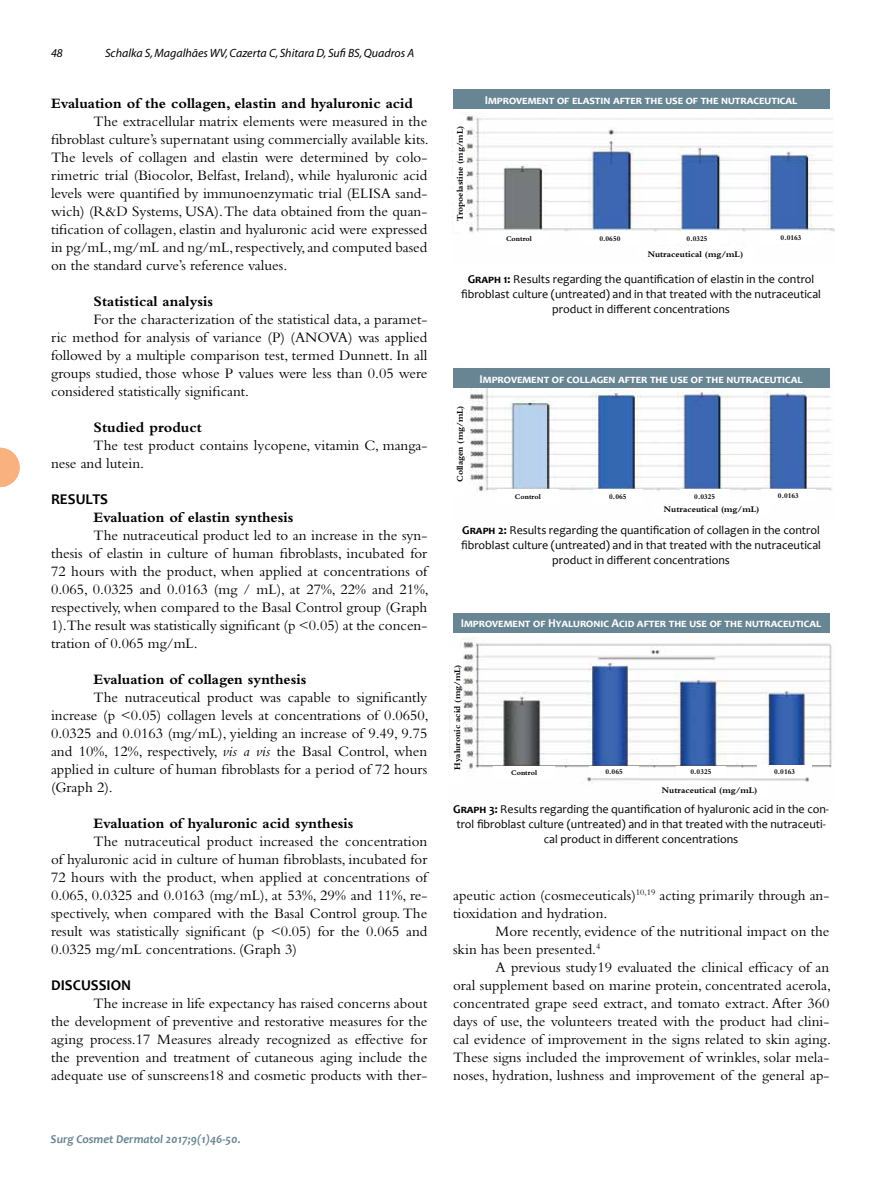
<style>
.page{position:relative;width:893px;height:1191px;background:#fff}
.page>*{position:absolute;margin:0;border:0;box-sizing:border-box;transform-origin:0 0}
.t1{font:15px/18px "Bembo";color:#000;text-align:justify}
.t2{font:700 15px "Bembo";color:#000}
.t3{font:700 15px "Candara";color:#000}
.t4{font:12px/15px "Candara";color:#000;text-align:center}
.t5{font:700 12px "Candara";letter-spacing:.105em;color:#fff}
.t6{font:italic 12px "Myriad";color:#000}
.t7{font:700 12px "Candara";letter-spacing:.065em;color:#fff}
.t8{font:italic 700 12px "Candara";color:#688594}
.t9{font:700 9px "Bembo";color:#000}
.t10{font:700 7.5px "Bembo";color:#000}
.s1{font-style:italic}
.s2{font-weight:700}
</style>
<div class="page">
<svg style="left:0;top:448px;width:20px;height:39px"></svg>
<img style="left:452px;top:114px;width:382px;height:133px">
<img style="left:452px;top:368px;width:381px;height:151px">
<img style="left:463px;top:638px;width:369px;height:162px">
<div style="left:453px;top:89px;width:376px;height:20px;background:#688594"></div>
<div style="left:453px;top:368px;width:376px;height:20px;background:#688594"></div>
<div style="left:453px;top:613px;width:376px;height:20px;background:#688594"></div>
<div style="left:453px;top:115px;width:13px;height:116px;background:#fff"></div>
<div style="left:453px;top:393px;width:13px;height:101px;background:#fff"></div>
<div style="left:654px;top:502px;width:116px;height:12px;background:#fff"></div>
<div style="left:652px;top:783px;width:116px;height:13px;background:#fff"></div>
<div style="left:488px;top:231px;width:62px;height:13px;background:#fff"></div>
<div style="left:497px;top:489px;width:62px;height:13px;background:#fff"></div>
<div style="left:493px;top:766px;width:62px;height:13px;background:#fff"></div>
<div style="left:579px;top:231px;width:62px;height:13px;background:#fff"></div>
<div style="left:593px;top:489px;width:50px;height:13px;background:#fff"></div>
<div style="left:589px;top:766px;width:50px;height:11px;background:#fff"></div>
<div style="left:666px;top:231px;width:62px;height:13px;background:#fff"></div>
<div style="left:680px;top:489px;width:50px;height:13px;background:#fff"></div>
<div style="left:676px;top:766px;width:50px;height:11px;background:#fff"></div>
<div style="left:760px;top:231px;width:62px;height:13px;background:#fff"></div>
<div style="left:761px;top:489px;width:55px;height:13px;background:#fff"></div>
<div style="left:757px;top:765px;width:55px;height:12px;background:#fff"></div>
<p class="t6" style="left:51px;top:47px;width:13px">48</p>
<p class="t6" style="left:105px;top:47px;width:311px">Schalka S, Magalhães WV, Cazerta C, Shitara D, Sufi BS, Quadros A</p>
<p class="t2" style="left:51px;top:95px;width:364px">Evaluation of the collagen, elastin and hyaluronic acid</p>
<p class="t1" style="left:51px;top:112px;width:379px;text-indent:43px">The extracellular matrix elements were measured in the fibroblast culture’s supernatant using commercially available kits.<br>The levels of collagen and elastin were determined by colo&shy;rimetric trial (Biocolor, Belfast, Ireland), while hyaluronic acid levels were quantified by immunoenzymatic trial (ELISA sand&shy;wich) (R&amp;D Systems, USA). The data obtained from the quan&shy;tification of collagen, elastin and hyaluronic acid were expressed in pg/mL, mg/mL and ng/mL, respectively, and computed based on the standard curve’s reference values.</p>
<p class="t2" style="left:94px;top:293px;width:121px">Statistical analysis</p>
<p class="t1" style="left:51px;top:310px;width:378px;text-indent:43px">For the characterization of the statistical data, a paramet&shy;ric method for analysis of variance (P) (ANOVA) was applied followed by a multiple comparison test, termed Dunnett. In all groups studied, those whose P values were less than 0.05 were considered statistically significant.</p>
<p class="t2" style="left:94px;top:419px;width:110px">Studied product</p>
<p class="t1" style="left:51px;top:436px;width:378px;text-indent:43px">The test product contains lycopene, vitamin C, manga&shy;nese and lutein.</p>
<p class="t3" style="left:51px;top:490px;width:59px">RESULTS</p>
<p class="t2" style="left:94px;top:509px;width:201px">Evaluation of elastin synthesis</p>
<p class="t1" style="left:51px;top:526px;width:379px;text-indent:43px">The nutraceutical product led to an increase in the syn&shy;thesis of elastin in culture of human fibroblasts, incubated for 72 hours with the product, when applied at concentrations of 0.065, 0.0325 and 0.0163 (mg / mL), at 27%, 22% and 21%, respectively, when compared to the Basal Control group (Graph 1).The result was statistically significant (p &lt;0.05) at the concen&shy;tration of 0.065 mg/mL.</p>
<p class="t2" style="left:94px;top:671px;width:214px">Evaluation of collagen synthesis</p>
<p class="t1" style="left:51px;top:688px;width:379px;text-indent:43px">The nutraceutical product was capable to significantly increase (p &lt;0.05) collagen levels at concentrations of 0.0650, 0.0325 and 0.0163 (mg/mL), yielding an increase of 9.49, 9.75 and 10%, 12%, respectively, <span class="s1">vis a vis</span> the Basal Control, when applied in culture of human fibroblasts for a period of 72 hours (Graph 2).</p>
<p class="t2" style="left:94px;top:815px;width:261px">Evaluation of hyaluronic acid synthesis</p>
<p class="t1" style="left:51px;top:832px;width:378px;text-indent:43px">The nutraceutical product increased the concentration of hyaluronic acid in culture of human fibroblasts, incubated for 72 hours with the product, when applied at concentrations of 0.065, 0.0325 and 0.0163 (mg/mL), at 53%, 29% and 11%, re&shy;spectively, when compared with the Basal Control group. The result was statistically significant (p &lt;0.05) for the 0.065 and 0.0325 mg/mL concentrations. (Graph 3)</p>
<p class="t3" style="left:51px;top:976px;width:82px">DISCUSSION</p>
<p class="t1" style="left:51px;top:994px;width:378px;text-indent:43px">The increase in life expectancy has raised concerns about the development of preventive and restorative measures for the aging process.17 Measures already recognized as effective for the prevention and treatment of cutaneous aging include the adequate use of sunscreens18 and cosmetic products with ther-</p>
<p class="t8" style="left:51px;top:1131px;width:192px">Surg Cosmet Dermatol 2017;9(1)46-50.</p>
<p class="t9" style="left:455px;top:221px;width:97px;rotate:-90deg">Tropoelastine (mg/mL)</p>
<p class="t5" style="left:485px;top:92px;width:312px">Improvement of elastin after the use of the nutraceutical</p>
<p class="t10" style="left:506px;top:234px;width:27px">Control</p>
<p class="t10" style="left:599px;top:234px;width:23px">0.0650</p>
<p class="t10" style="left:687px;top:234px;width:23px">0.0325</p>
<p class="t9" style="left:648px;top:249px;width:97px">Nutraceutical (mg/mL)</p>
<p class="t10" style="left:781px;top:234px;width:23px">0.0163</p>
<p class="t4" style="left:461px;top:272px;width:361px"><span class="s2">Graph 1:</span> Results regarding the quantification of elastin in the control fibroblast culture (untreated) and in that treated with the nutraceutical product in different concentrations</p>
<p class="t9" style="left:455px;top:482px;width:78px;rotate:-90deg">Collagen (mg/mL)</p>
<p class="t5" style="left:480px;top:371px;width:322px">Improvement of collagen after the use of the nutraceutical</p>
<p class="t10" style="left:515px;top:492px;width:27px">Control</p>
<p class="t10" style="left:609px;top:492px;width:19px">0.065</p>
<p class="t10" style="left:694px;top:492px;width:23px">0.0325</p>
<p class="t9" style="left:664px;top:504px;width:97px">Nutraceutical (mg/mL)</p>
<p class="t10" style="left:778px;top:492px;width:23px">0.0163</p>
<p class="t4" style="left:461px;top:522px;width:361px"><span class="s2">Graph 2:</span> Results regarding the quantification of collagen in the control fibroblast culture (untreated) and in that treated with the nutraceutical product in different concentrations</p>
<p class="t7" style="left:461px;top:616px;width:360px">Improvement of Hyaluronic Acid after the use of the nutraceutical</p>
<p class="t9" style="left:452px;top:769px;width:107px;rotate:-90deg">Hyaluronic acid (mg/mL)</p>
<p class="t10" style="left:511px;top:769px;width:27px">Control</p>
<p class="t10" style="left:605px;top:767px;width:19px">0.065</p>
<p class="t10" style="left:690px;top:767px;width:23px">0.0325</p>
<p class="t9" style="left:662px;top:785px;width:97px">Nutraceutical (mg/mL)</p>
<p class="t10" style="left:774px;top:768px;width:23px">0.0163</p>
<p class="t4" style="left:453px;top:801px;width:377px"><span class="s2">Graph 3:</span> Results regarding the quantification of hyaluronic acid in the con&shy;trol fibroblast culture (untreated) and in that treated with the nutraceuti&shy;cal product in different concentrations</p>
<p class="t1" style="left:453px;top:886px;width:378px">apeutic action (cosmeceuticals)<sup>10,19</sup> acting primarily through an&shy;tioxidation and hydration.</p>
<p class="t1" style="left:453px;top:922px;width:378px;text-indent:43px">More recently, evidence of the nutritional impact on the skin has been presented.<sup>4</sup></p>
<p class="t1" style="left:453px;top:958px;width:379px;text-indent:43px">A previous study19 evaluated the clinical efficacy of an oral supplement based on marine protein, concentrated acerola, concentrated grape seed extract, and tomato extract. After 360 days of use, the volunteers treated with the product had clini&shy;cal evidence of improvement in the signs related to skin aging.<br>These signs included the improvement of wrinkles, solar mela&shy;noses, hydration, lushness and improvement of the general ap-</p>
</div>
